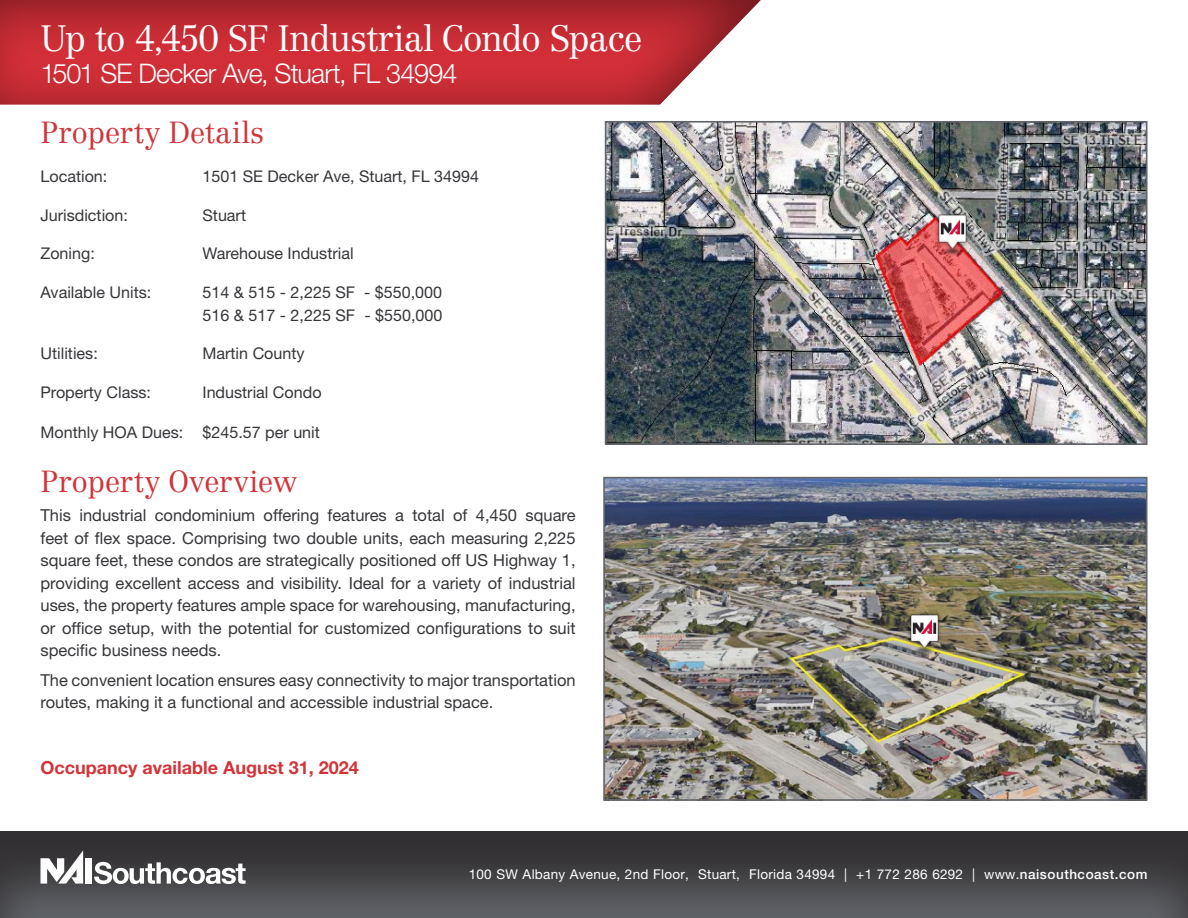
<style>
.page{position:relative;width:1188px;height:918px;background:#fff}
.page>*{position:absolute;margin:0;border:0;box-sizing:border-box;transform-origin:0 0}
.t1{font:300 36px "Centennial LT Std";letter-spacing:-.04em;color:#fff}
.t2{font:300 30px "Centennial LT Std";letter-spacing:-.01em;color:#d23439}
.t3{font:300 27px "Helvetica Neue LT Std";letter-spacing:-.035em;color:#fff}
.t4{font:700 18px "Helvetica Neue LT Std";color:#d23439}
.t5{font:16.5px/22.5px "Helvetica Neue LT Std";color:#363539;text-align:justify}
.t6{font:16.2px/22.5px "Helvetica Neue LT Std";color:#363539}
.t7{font:13.5px "Helvetica Neue LT Std";letter-spacing:.02em;color:#fff}
.s1{font-weight:500}
</style>
<div class="page">
<div style="left:0;top:830px;width:1188px;height:88px;background:#231f20;opacity:.75"></div>
<div style="left:0;top:0;width:762px;height:106px;background:#231f20;opacity:.51"></div>
<div style="left:85px;top:858px;width:7px;height:26px;background:#fff"></div>
<svg style="left:40px;top:850px;width:43px;height:34px"></svg>
<svg style="left:94px;top:862px;width:152px;height:22px"></svg>
<img style="left:606px;top:480px;width:539px;height:318px">
<div style="left:603px;top:477px;width:545px;height:324px;border:2px solid #62656a"></div>
<img style="left:608px;top:124px;width:537px;height:318px">
<div style="left:605px;top:121px;width:543px;height:324px;border:2px solid #62656a"></div>
<img style="left:936px;top:213px;width:34px;height:42px">
<img style="left:908px;top:612px;width:33px;height:43px">
<p class="t1" style="left:40px;top:17px;width:604px">Up to 4,450 SF Industrial Condo Space</p>
<p class="t3" style="left:40px;top:57px;width:418px">1501 SE Decker Ave, Stuart, FL 34994</p>
<p class="t2" style="left:40px;top:115px;width:225px">Property Details</p>
<p class="t6" style="left:40px;top:165px;width:68px">Location:</p>
<p class="t6" style="left:203px;top:165px;width:278px">1501 SE Decker Ave, Stuart, FL 34994</p>
<p class="t6" style="left:40px;top:203px;width:89px">Jurisdiction:</p>
<p class="t6" style="left:202px;top:203px;width:45px">Stuart</p>
<p class="t6" style="left:40px;top:242px;width:56px">Zoning:</p>
<p class="t6" style="left:202px;top:242px;width:153px">Warehouse Industrial</p>
<p class="t6" style="left:40px;top:281px;width:112px">Available Units:</p>
<p class="t6" style="left:202px;top:281px;width:242px">514 &amp; 515 - 2,225 SF - $550,000<br>516 &amp; 517 - 2,225 SF - $550,000</p>
<p class="t6" style="left:40px;top:342px;width:59px">Utilities:</p>
<p class="t6" style="left:203px;top:342px;width:104px">Martin County</p>
<p class="t6" style="left:40px;top:381px;width:112px">Property Class:</p>
<p class="t6" style="left:203px;top:381px;width:121px">Industrial Condo</p>
<p class="t6" style="left:40px;top:421px;width:281px">Monthly HOA Dues: $245.57 per unit</p>
<p class="t2" style="left:40px;top:464px;width:258px">Property Overview</p>
<p class="t5" style="left:40px;top:504px;width:537px">This industrial condominium offering features a total of 4,450 square feet of flex space. Comprising two double units, each measuring 2,225 square feet, these condos are strategically positioned off US Highway 1, providing excellent access and visibility. Ideal for a variety of industrial uses, the property features ample space for warehousing, manufacturing, or office setup, with the potential for customized configurations to suit specific business needs.</p>
<p class="t5" style="left:40px;top:668px;width:537px">The convenient location ensures easy connectivity to major transportation routes, making it a functional and accessible industrial space.</p>
<p class="t4" style="left:40px;top:757px;width:320px">Occupancy available August 31, 2024</p>
<p class="t7" style="left:469px;top:866px;width:680px">100 SW Albany Avenue, 2nd Floor, Stuart, Florida 34994 | +1 772 286 6292 | www.<span class="s1">naisouthcoast.com</span></p>
</div>
